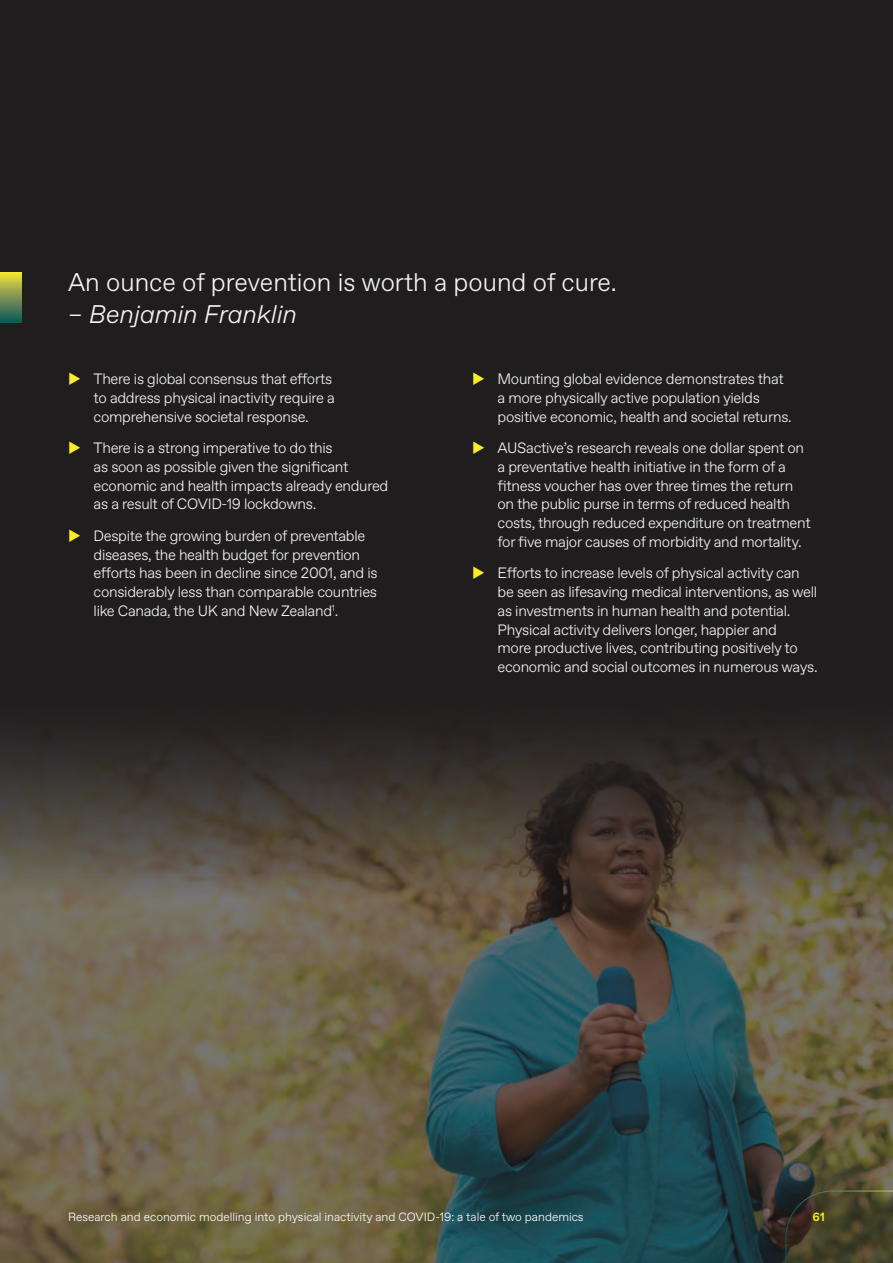
<style>
.page{position:relative;width:893px;height:1263px;background:#201d1e}
.page>*{position:absolute;margin:0;border:0;box-sizing:border-box;transform-origin:0 0}
.t1{font:300 25.5px "Favorit";color:#f3f3f3}
.t2{font:italic 300 25.5px "Favorit";color:#f3f3f3}
.t3{font:300 15px/18.8px "Favorit";letter-spacing:-.02em;color:#f3f3f3}
.t4{font:300 12px "Favorit";color:#fff}
.t5{font:700 12px "Favorit";color:#f7ee25}
</style>
<div class="page">
<img style="left:0;top:736px;width:893px;height:527px">
<svg style="left:785px;top:1190px;width:108px;height:73px;background:#413e28"></svg>
<svg style="left:0;top:272px;width:21px;height:51px"></svg>
<h1 class="t1" style="left:68px;top:265px;width:551px">An ounce of prevention is worth a pound of cure.</h1>
<h1 class="t2" style="left:68px;top:297px;width:231px">– Benjamin Franklin</h1>
<p class="t3" style="left:94px;top:369px;width:243px">There is global consensus that efforts to address physical inactivity require a comprehensive societal response.</p>
<p class="t3" style="left:94px;top:438px;width:296px">There is a strong imperative to do this<br>as soon as possible given the significant economic and health impacts already endured as a result of COVID-19 lockdowns.</p>
<p class="t3" style="left:94px;top:526px;width:286px">Despite the growing burden of preventable diseases, the health budget for prevention efforts has been in decline since 2001, and is considerably less than comparable countries like Canada, the UK and New Zealand<sup>1</sup>.</p>
<p class="t3" style="left:497px;top:369px;width:296px">Mounting global evidence demonstrates that a more physically active population yields positive economic, health and societal returns.</p>
<p class="t3" style="left:498px;top:438px;width:315px">AUSactive’s research reveals one dollar spent on a preventative health initiative in the form of a fitness voucher has over three times the return on the public purse in terms of reduced health costs, through reduced expenditure on treatment for five major causes of morbidity and mortality.</p>
<p class="t3" style="left:498px;top:563px;width:322px">Efforts to increase levels of physical activity can be seen as lifesaving medical interventions, as well as investments in human health and potential.<br>Physical activity delivers longer, happier and<br>more productive lives, contributing positively to economic and social outcomes in numerous ways.</p>
<p class="t4" style="left:68px;top:1209px;width:517px">Research and economic modelling into physical inactivity and COVID-19: a tale of two pandemics</p>
<p class="t5" style="left:812px;top:1209px;width:14px">61</p>
</div>
